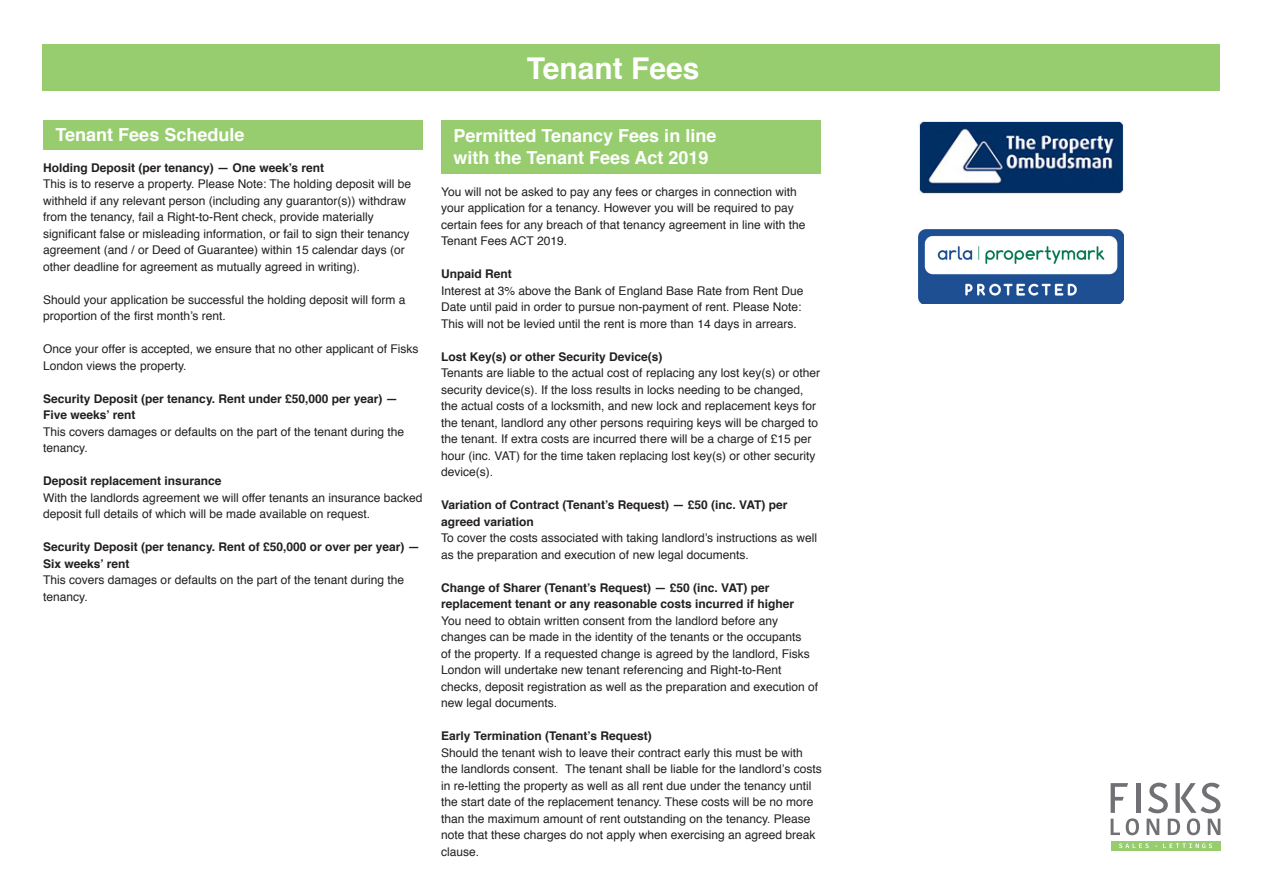
<style>
.page{position:relative;width:1263px;height:893px;background:#fff}
.page>*{position:absolute;margin:0;border:0;box-sizing:border-box;transform-origin:0 0}
.t1{font:700 30px "Helvetica";color:#fff}
.t2{font:700 18px/21.6px "Helvetica";color:#fff}
.t3{font:12px/16.5px "Helvetica";color:#231f20}
.t4{font:700 12px/16.5px "Helvetica";color:#231f20}
</style>
<div class="page">
<div style="left:43px;top:120px;width:380px;height:30px;background:#97cd6e"></div>
<div style="left:43px;top:45px;width:1177px;height:46px;background:#97cd6e"></div>
<hr style="left:1136px;top:783px;width:4px;height:30px;background:#717074">
<div style="left:1110px;top:841px;width:110px;height:9px;background:#97cd6e"></div>
<svg style="left:1119px;top:843px;width:30px;height:5px"></svg>
<svg style="left:1163px;top:843px;width:49px;height:5px"></svg>
<svg style="left:1110px;top:783px;width:29px;height:52px"></svg>
<svg style="left:1146px;top:783px;width:74px;height:52px"></svg>
<div style="left:441px;top:120px;width:380px;height:54px;background:#97cd6e"></div>
<img style="left:918px;top:120px;width:205px;height:75px">
<img style="left:918px;top:229px;width:205px;height:75px">
<p class="t1" style="left:527px;top:44px;width:174px">Tenant Fees</p>
<p class="t2" style="left:56px;top:124px;width:190px">Tenant Fees Schedule</p>
<p class="t2" style="left:454px;top:126px;width:264px">Permitted Tenancy Fees in line with the Tenant Fees Act 2019</p>
<p class="t4" style="left:43px;top:159px;width:282px">Holding Deposit (per tenancy) — One week’s rent</p>
<p class="t3" style="left:43px;top:176px;width:369px">This is to reserve a property. Please Note: The holding deposit will be withheld if any relevant person (including any guarantor(s)) withdraw from the tenancy, fail a Right-to-Rent check, provide materially significant false or misleading information, or fail to sign their tenancy agreement (and / or Deed of Guarantee) within 15 calendar days (or other deadline for agreement as mutually agreed in writing).</p>
<p class="t3" style="left:43px;top:292px;width:364px">Should your application be successful the holding deposit will form a proportion of the first month’s rent.</p>
<p class="t3" style="left:43px;top:341px;width:377px">Once your offer is accepted, we ensure that no other applicant of Fisks<br>London views the property.</p>
<p class="t4" style="left:43px;top:390px;width:356px">Security Deposit (per tenancy. Rent under £50,000 per year) —<br>Five weeks’ rent</p>
<p class="t3" style="left:43px;top:424px;width:362px">This covers damages or defaults on the part of the tenant during the tenancy.</p>
<p class="t4" style="left:43px;top:473px;width:180px">Deposit replacement insurance</p>
<p class="t3" style="left:43px;top:490px;width:381px">With the landlords agreement we will offer tenants an insurance backed deposit full details of which will be made available on request.</p>
<p class="t4" style="left:43px;top:539px;width:378px">Security Deposit (per tenancy. Rent of £50,000 or over per year) —<br>Six weeks’ rent</p>
<p class="t3" style="left:43px;top:572px;width:362px">This covers damages or defaults on the part of the tenant during the tenancy.</p>
<p class="t3" style="left:441px;top:184px;width:366px">You will not be asked to pay any fees or charges in connection with your application for a tenancy. However you will be required to pay certain fees for any breach of that tenancy agreement in line with the Tenant Fees ACT 2019.</p>
<p class="t4" style="left:441px;top:266px;width:72px">Unpaid Rent</p>
<p class="t3" style="left:441px;top:283px;width:364px">Interest at 3% above the Bank of England Base Rate from Rent Due<br>Date until paid in order to pursue non-payment of rent. Please Note:<br>This will not be levied until the rent is more than 14 days in arrears.</p>
<p class="t4" style="left:441px;top:348px;width:223px">Lost Key(s) or other Security Device(s)</p>
<p class="t3" style="left:441px;top:365px;width:380px">Tenants are liable to the actual cost of replacing any lost key(s) or other security device(s). If the loss results in locks needing to be changed, the actual costs of a locksmith, and new lock and replacement keys for the tenant, landlord any other persons requiring keys will be charged to the tenant. If extra costs are incurred there will be a charge of £15 per hour (inc. VAT) for the time taken replacing lost key(s) or other security device(s).</p>
<p class="t4" style="left:441px;top:497px;width:348px">Variation of Contract (Tenant’s Request) — £50 (inc. VAT) per agreed variation</p>
<p class="t3" style="left:441px;top:530px;width:377px">To cover the costs associated with taking landlord’s instructions as well as the preparation and execution of new legal documents.</p>
<p class="t4" style="left:441px;top:579px;width:354px">Change of Sharer (Tenant’s Request) — £50 (inc. VAT) per replacement tenant or any reasonable costs incurred if higher</p>
<p class="t3" style="left:441px;top:613px;width:378px">You need to obtain written consent from the landlord before any changes can be made in the identity of the tenants or the occupants<br>of the property. If a requested change is agreed by the landlord, Fisks London will undertake new tenant referencing and Right-to-Rent checks, deposit registration as well as the preparation and execution of new legal documents.</p>
<p class="t4" style="left:441px;top:728px;width:212px">Early Termination (Tenant’s Request)</p>
<p class="t3" style="left:441px;top:745px;width:382px">Should the tenant wish to leave their contract early this must be with the landlords consent. The tenant shall be liable for the landlord’s costs in re-letting the property as well as all rent due under the tenancy until the start date of the replacement tenancy. These costs will be no more than the maximum amount of rent outstanding on the tenancy. Please note that these charges do not apply when exercising an agreed break clause.</p>
</div>
